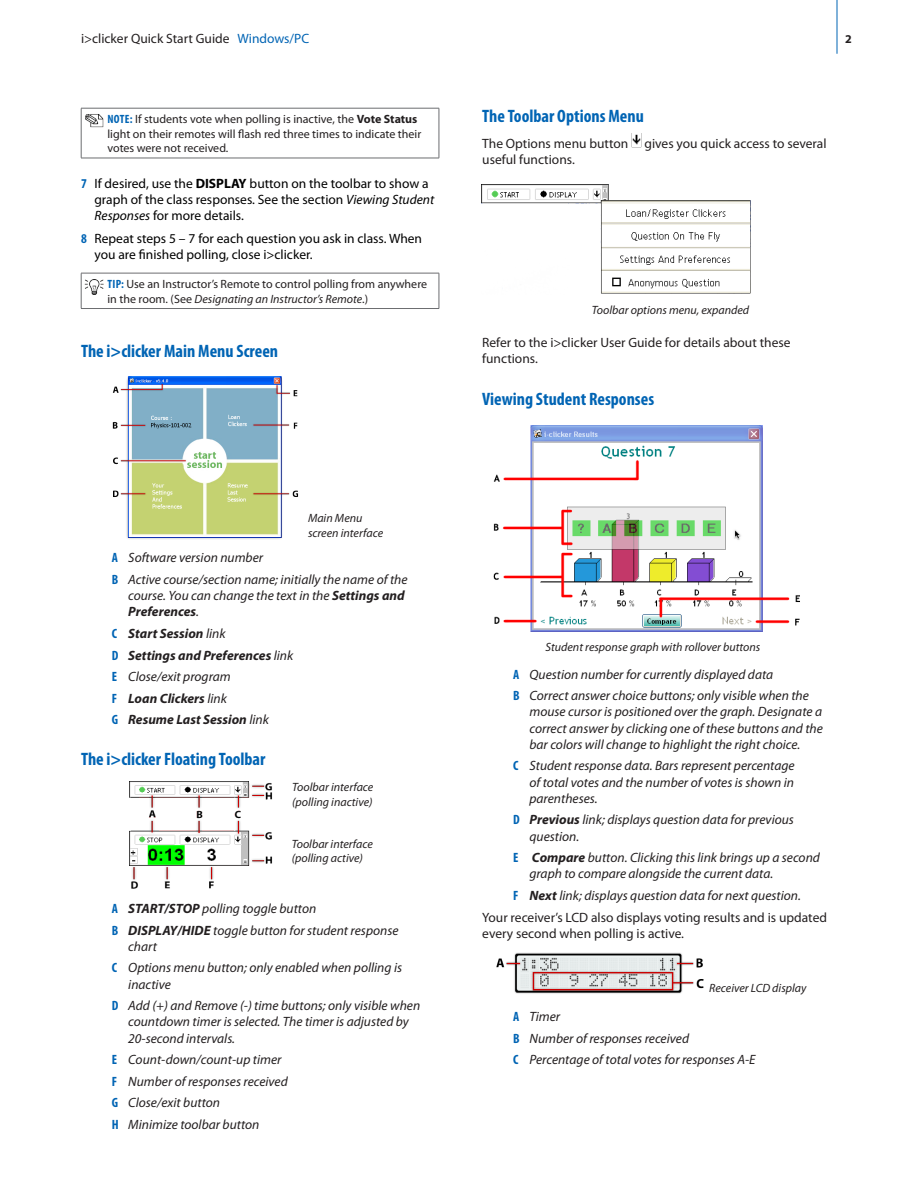
<style>
.page{position:relative;width:918px;height:1188px;background:#fff}
.page>*{position:absolute;margin:0;border:0;box-sizing:border-box;transform-origin:0 0}
.Guide_Head{font:700 condensed 18px "Myriad Pro";color:#0064b4}
.Diagram_Labels{font:italic 13.5px/16.2px "Myriad Pro";color:#231f20}
.Body{font:13.5px/16.2px "Myriad Pro";color:#231f20}
.Number_Step{font:13.5px/16.2px "Myriad Pro";color:#000}
.Diagram_Labels-2{font:italic 700 13.5px "Myriad Pro";color:#231f20}
.Callout_Box{font:12px/14.4px "Myriad Pro";color:#231f20}
.t1{font:italic 12px/14.4px "Myriad Pro";color:#231f20}
.Page_Number{font:700 12px "Myriad Pro";color:#231f20}
.s1{color:#0064b4}
.s2{font-weight:700;font-stretch:condensed;color:#0064b4}
.s3{font-weight:700}
.s4{font-style:italic}
.s5{font-weight:700;font-style:normal;font-stretch:condensed;color:#0064b4}
.s6{font-style:normal;font-stretch:condensed;color:#0064b4}
.s7{font-weight:400}
</style>
<div class="page">
<hr style="left:837px;top:0;width:1px;height:54px;background:#0064b4">
<hr style="left:81px;top:108px;width:358px;height:1px;background:#6c6d70">
<hr style="left:81px;top:108px;width:1px;height:50px;background:#6c6d70">
<hr style="left:439px;top:108px;width:1px;height:50px;background:#6c6d70">
<hr style="left:81px;top:158px;width:358px;height:1px;background:#6c6d70">
<hr style="left:81px;top:273px;width:358px;height:1px;background:#6c6d70">
<hr style="left:81px;top:273px;width:1px;height:35px;background:#6c6d70">
<hr style="left:439px;top:273px;width:1px;height:35px;background:#6c6d70">
<hr style="left:81px;top:308px;width:358px;height:1px;background:#6c6d70">
<img style="left:112px;top:376px;width:187px;height:163px">
<img style="left:129px;top:781px;width:144px;height:108px">
<img style="left:85px;top:114px;width:19px;height:14px">
<img style="left:84px;top:279px;width:20px;height:15px">
<img style="left:631px;top:133px;width:11px;height:14px">
<img style="left:493px;top:426px;width:307px;height:206px">
<img style="left:496px;top:952px;width:208px;height:42px">
<img style="left:482px;top:184px;width:269px;height:110px">
<p class="Body" style="left:81px;top:30px;width:230px">i&gt;clicker Quick Start Guide <span class="s1">Windows/PC</span></p>
<p class="Page_Number" style="left:845px;top:31px;width:8px">2</p>
<p class="Callout_Box" style="left:107px;top:112px;width:315px"><span class="s2">NOTE:</span> If students vote when polling is inactive, the <span class="s3">Vote Status </span>light on their remotes will flash red three times to indicate their votes were not received.</p>
<p class="Number_Step" style="left:94px;top:175px;width:341px;text-indent:-14px"><span class="s2">7</span> If desired, use the <span class="s3">DISPLAY</span> button on the toolbar to show a graph of the class responses. See the section <span class="s4">Viewing Student<br>Responses</span> for more details.</p>
<p class="Number_Step" style="left:94px;top:230px;width:329px;text-indent:-14px"><span class="s2">8</span> Repeat steps 5 – 7 for each question you ask in class. When you are finished polling, close i&gt;clicker.</p>
<p class="Callout_Box" style="left:107px;top:277px;width:321px"><span class="s2">TIP:</span> Use an Instructor’s Remote to control polling from anywhere in the room. (See <span class="s4">Designating an Instructor’s Remote</span>.)</p>
<p class="Guide_Head" style="left:81px;top:340px;width:199px">The i&gt;clicker Main Menu Screen</p>
<p class="t1" style="left:308px;top:511px;width:77px">Main Menu screen interface</p>
<p class="Diagram_Labels" style="left:112px;top:550px;width:153px"><span class="s5">A</span> Software version number</p>
<p class="Diagram_Labels" style="left:128px;top:571px;width:281px;text-indent:-16px"><span class="s5">B</span> Active course/section name; initially the name of the course. You can change the text in the <span class="s3">Settings and<br>Preferences</span>.</p>
<p class="Diagram_Labels-2" style="left:112px;top:625px;width:115px"><span class="s6">C</span> Start Session <span class="s7">link</span></p>
<p class="Diagram_Labels-2" style="left:112px;top:646px;width:183px"><span class="s6">D</span> Settings and Preferences <span class="s7">link</span></p>
<p class="Diagram_Labels" style="left:112px;top:668px;width:121px"><span class="s5">E</span> Close/exit program</p>
<p class="Diagram_Labels-2" style="left:112px;top:690px;width:117px"><span class="s6">F</span> Loan Clickers <span class="s7">link</span></p>
<p class="Diagram_Labels-2" style="left:112px;top:711px;width:159px"><span class="s6">G</span> Resume Last Session <span class="s7">link</span></p>
<p class="Guide_Head" style="left:81px;top:748px;width:186px">The i&gt;clicker Floating Toolbar</p>
<p class="t1" style="left:292px;top:780px;width:83px">Toolbar interface (polling inactive)</p>
<p class="t1" style="left:292px;top:837px;width:83px">Toolbar interface (polling active)</p>
<p class="Diagram_Labels" style="left:112px;top:900px;width:206px"><span class="s5">A</span> <span class="s3">START/STOP</span> polling toggle button</p>
<p class="Diagram_Labels" style="left:128px;top:922px;width:272px;text-indent:-16px"><span class="s5">B</span> <span class="s3">DISPLAY/HIDE</span> toggle button for student response chart</p>
<p class="Diagram_Labels" style="left:128px;top:960px;width:275px;text-indent:-16px"><span class="s5">C</span> Options menu button; only enabled when polling is inactive</p>
<p class="Diagram_Labels" style="left:128px;top:997px;width:293px;text-indent:-16px"><span class="s5">D</span> Add (+) and Remove (-) time buttons; only visible when countdown timer is selected. The timer is adjusted by<br>20-second intervals.</p>
<p class="Diagram_Labels" style="left:112px;top:1051px;width:171px"><span class="s5">E</span> Count-down/count-up timer</p>
<p class="Diagram_Labels" style="left:112px;top:1073px;width:178px"><span class="s5">F</span> Number of responses received</p>
<p class="Diagram_Labels" style="left:112px;top:1095px;width:110px"><span class="s5">G</span> Close/exit button</p>
<p class="Diagram_Labels" style="left:112px;top:1116px;width:149px"><span class="s5">H</span> Minimize toolbar button</p>
<p class="Guide_Head" style="left:482px;top:104px;width:163px">The Toolbar Options Menu</p>
<p class="Body" style="left:482px;top:135px;width:346px">The Options menu button gives you quick access to several useful functions.</p>
<p class="t1" style="left:592px;top:303px;width:159px">Toolbar options menu, expanded</p>
<p class="Body" style="left:482px;top:334px;width:310px">Refer to the i&gt;clicker User Guide for details about these functions.</p>
<p class="Guide_Head" style="left:482px;top:387px;width:173px">Viewing Student Responses</p>
<p class="t1" style="left:546px;top:639px;width:216px">Student response graph with rollover buttons</p>
<p class="Diagram_Labels" style="left:513px;top:666px;width:262px"><span class="s5">A</span> Question number for currently displayed data</p>
<p class="Diagram_Labels" style="left:530px;top:687px;width:295px;text-indent:-16px"><span class="s5">B</span> Correct answer choice buttons; only visible when the mouse cursor is positioned over the graph. Designate a correct answer by clicking one of these buttons and the bar colors will change to highlight the right choice.</p>
<p class="Diagram_Labels" style="left:530px;top:758px;width:267px;text-align:justify;text-indent:-16px"><span class="s5">C</span> Student response data. Bars represent percentage of total votes and the number of votes is shown in parentheses.</p>
<p class="Diagram_Labels" style="left:530px;top:812px;width:266px;text-indent:-16px"><span class="s5">D</span> <span class="s3">Previous</span> link; displays question data for previous question.</p>
<p class="Diagram_Labels" style="left:530px;top:849px;width:292px;text-indent:-16px"><span class="s5">E</span> <span class="s3">Compare</span> button. Clicking this link brings up a second graph to compare alongside the current data.</p>
<p class="Diagram_Labels" style="left:513px;top:887px;width:289px"><span class="s5">F</span> <span class="s3">Next</span> link; displays question data for next question.</p>
<p class="Body" style="left:482px;top:909px;width:346px">Your receiver’s LCD also displays voting results and is updated every second when polling is active.</p>
<p class="t1" style="left:709px;top:980px;width:99px">Receiver LCD display</p>
<p class="Diagram_Labels" style="left:513px;top:1008px;width:49px"><span class="s5">A</span> Timer</p>
<p class="Diagram_Labels" style="left:513px;top:1030px;width:178px"><span class="s5">B</span> Number of responses received</p>
<p class="Diagram_Labels" style="left:513px;top:1052px;width:244px"><span class="s5">C</span> Percentage of total votes for responses A-E</p>
</div>
